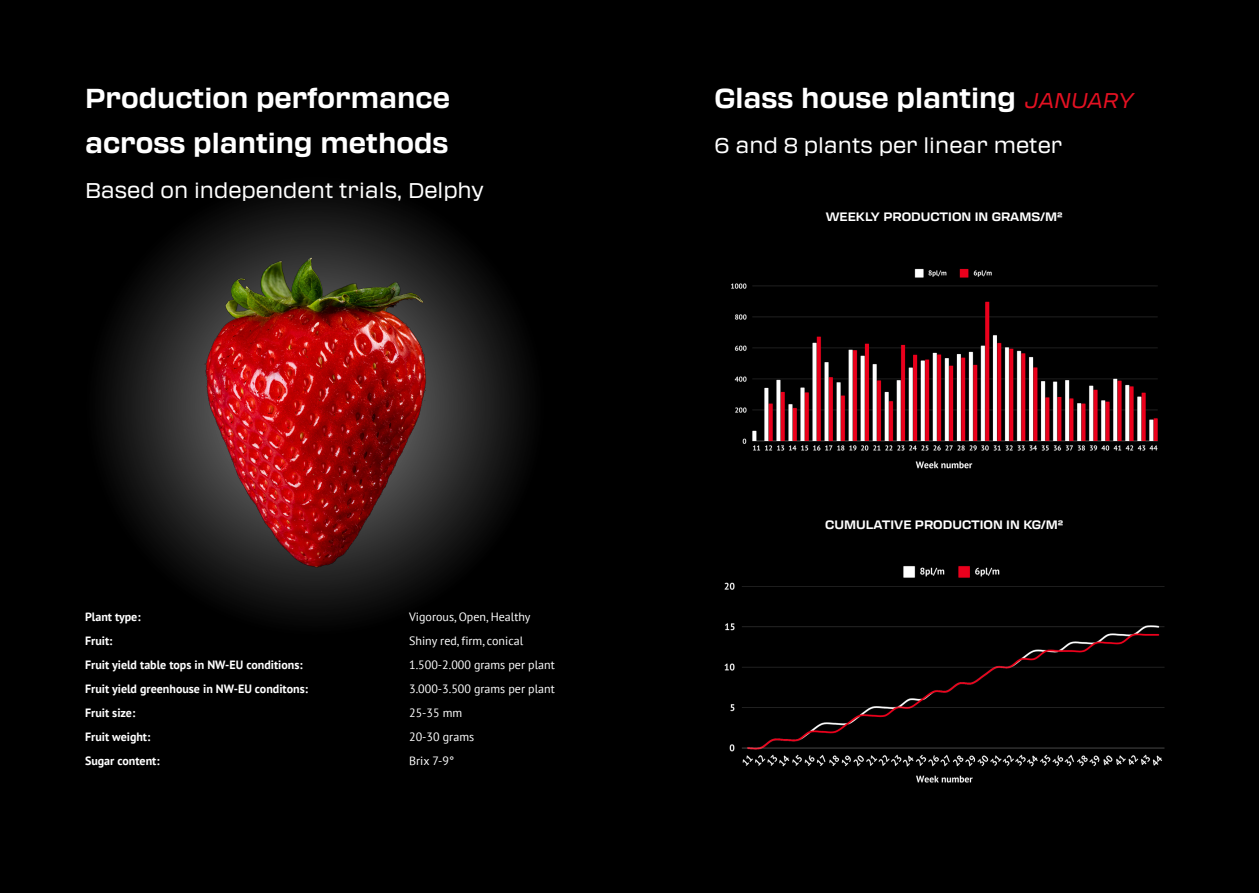
<style>
.page{position:relative;width:1259px;height:893px;background:#000}
.page>*{position:absolute;margin:0;border:0;box-sizing:border-box;transform-origin:0 0}
.t1{font:700 27px/45px "Transducer";color:#fff}
.t2{font:21px "Transducer";color:#fff}
.t3{font:700 12px "PT Sans";color:#fff}
.t4{font:12px "PT Sans";color:#fff}
.t5{font:700 12px "Transducer";color:#fff}
.s1{font-weight:400;font-style:italic;font-size:21px;color:#e41122}
</style>
<div class="page">
<svg style="left:85px;top:176px;width:459px;height:459px;fill:#0d0d0d"></svg>
<img style="left:731px;top:268px;width:427px;height:201px">
<img style="left:724px;top:566px;width:441px;height:217px">
<img style="left:167px;top:228px;width:295px;height:369px">
<h1 class="t1" style="left:85px;top:74px;width:366px">Production performance across planting methods</h1>
<h2 class="t2" style="left:85px;top:176px;width:400px">Based on independent trials, Delphy</h2>
<p class="t3" style="left:85px;top:609px;width:57px">Plant type:</p>
<p class="t4" style="left:409px;top:609px;width:123px">Vigorous, Open, Healthy</p>
<p class="t3" style="left:85px;top:633px;width:29px">Fruit:</p>
<p class="t4" style="left:409px;top:633px;width:116px">Shiny red, firm, conical</p>
<p class="t3" style="left:85px;top:657px;width:219px">Fruit yield table tops in NW-EU conditions:</p>
<p class="t4" style="left:409px;top:657px;width:147px">1.500-2.000 grams per plant</p>
<p class="t3" style="left:85px;top:681px;width:224px">Fruit yield greenhouse in NW-EU conditons:</p>
<p class="t4" style="left:409px;top:681px;width:147px">3.000-3.500 grams per plant</p>
<p class="t3" style="left:85px;top:705px;width:52px">Fruit size:</p>
<p class="t4" style="left:409px;top:705px;width:55px">25-35 mm</p>
<p class="t3" style="left:85px;top:729px;width:67px">Fruit weight:</p>
<p class="t4" style="left:409px;top:729px;width:66px">20-30 grams</p>
<p class="t3" style="left:85px;top:753px;width:76px">Sugar content:</p>
<p class="t4" style="left:409px;top:753px;width:47px">Brix 7-9°</p>
<h1 class="t1" style="left:714px;top:74px;width:419px">Glass house planting <span class="s1">JANUARY</span></h1>
<h2 class="t2" style="left:714px;top:131px;width:349px">6 and 8 plants per linear meter</h2>
<p class="t5" style="left:825px;top:208px;width:239px">WEEKLY PRODUCTION IN GRAMS/M²</p>
<p class="t5" style="left:825px;top:516px;width:240px">CUMULATIVE PRODUCTION IN KG/M²</p>
</div>
